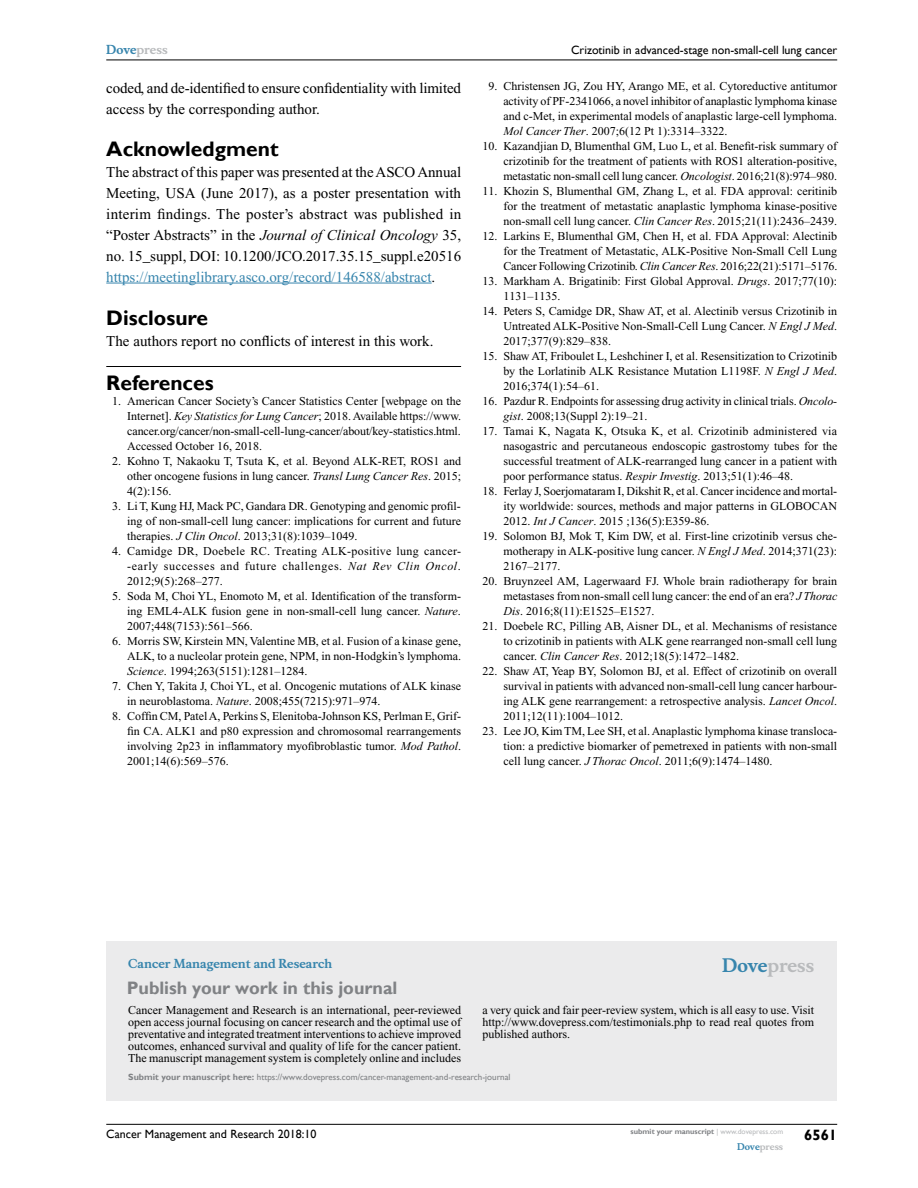
<style>
.page{position:relative;width:918px;height:1188px;background:#fff}
.page>*{position:absolute;margin:0;border:0;box-sizing:border-box;transform-origin:0 0}
.t1{font:700 21px "Gill Sans";color:#000}
.t2{font:700 18px "Gill Sans";color:#808285}
.t3{font:700 18px "Musee";color:#b8babc}
.t4{font:15px/21px "Times New Roman";color:#000}
.t5{font:700 15px "Gill Sans";color:#000}
.t6{font:12px/15px "Times New Roman";color:#000;text-align:justify}
.t7{font:12px "Gill Sans";color:#000}
.t8{font:700 12px "Musee";color:#3785ad}
.t9{font:700 12px "Musee";color:#b8babc}
.t10{font:9px "Gill Sans";color:#808285}
.t11{font:700 9px "Musee";color:#b8babc}
.t12{font:700 7.5px "Gill Sans";color:#808285}
.s1{color:#3785ad}
.s2{font-style:italic}
.s3{font-weight:700}
.s4{font-weight:400;color:#b8babc}
</style>
<div class="page">
<div style="left:106px;top:941px;width:731px;height:159px;background:#ebebec"></div>
<hr style="left:106px;top:1124px;width:731px;height:1px;background:#000">
<hr style="left:106px;top:60px;width:731px;height:1px;background:#000">
<hr style="left:106px;top:283px;width:326px;height:1px;background:#3785ad">
<hr style="left:106px;top:366px;width:355px;height:1px;background:#000">
<p class="t9" style="left:106px;top:43px;width:63px"><span class="s1">Dove</span>press</p>
<p class="t4" style="left:106px;top:77px;width:356px">coded, and de-identified to ensure confidentiality with limited access by the corresponding author.</p>
<h1 class="t1" style="left:106px;top:136px;width:174px">Acknowledgment</h1>
<p class="t4" style="left:106px;top:161px;width:357px;text-align:justify">The abstract of this paper was presented at the ASCO Annual Meeting, USA (June 2017), as a poster presentation with interim findings. The poster’s abstract was published in “Poster Abstracts” in the <span class="s2">Journal of Clinical Oncology</span> 35, no. 15_suppl, DOI: 10.1200/JCO.2017.35.15_suppl.e20516 <span class="s1">https://meetinglibrary.asco.org/record/146588/abstract</span>.</p>
<h1 class="t1" style="left:106px;top:305px;width:103px">Disclosure</h1>
<p class="t4" style="left:106px;top:331px;width:329px">The authors report no conflicts of interest in this work.</p>
<h1 class="t1" style="left:106px;top:370px;width:109px">References</h1>
<p class="t6" style="left:127px;top:393px;width:335px;text-indent:-15px">1. American Cancer Society’s Cancer Statistics Center [webpage on the Internet]. <span class="s2">Key Statistics for Lung Cancer</span>; 2018. Available https://www. cancer.org/cancer/non-small-cell-lung-cancer/about/key-statistics.html.<br>Accessed October 16, 2018.</p>
<p class="t6" style="left:127px;top:453px;width:335px;text-indent:-15px">2. Kohno T, Nakaoku T, Tsuta K, et al. Beyond ALK-RET, ROS1 and other oncogene fusions in lung cancer. <span class="s2">Transl Lung Cancer Res</span>. 2015; 4(2):156.</p>
<p class="t6" style="left:127px;top:498px;width:335px;text-indent:-15px">3. Li T, Kung HJ, Mack PC, Gandara DR. Genotyping and genomic profil&shy;ing of non-small-cell lung cancer: implications for current and future therapies. <span class="s2">J Clin Oncol</span>. 2013;31(8):1039–1049.</p>
<p class="t6" style="left:127px;top:543px;width:335px;text-indent:-15px">4. Camidge DR, Doebele RC. Treating ALK-positive lung cancer--early successes and future challenges. <span class="s2">Nat Rev Clin Oncol</span>.<br>2012;9(5):268–277.</p>
<p class="t6" style="left:127px;top:588px;width:335px;text-indent:-15px">5. Soda M, Choi YL, Enomoto M, et al. Identification of the transform&shy;ing EML4-ALK fusion gene in non-small-cell lung cancer. <span class="s2">Nature</span>.<br>2007;448(7153):561–566.</p>
<p class="t6" style="left:127px;top:633px;width:335px;text-indent:-15px">6. Morris SW, Kirstein MN, Valentine MB, et al. Fusion of a kinase gene, ALK, to a nucleolar protein gene, NPM, in non-Hodgkin’s lymphoma.<br><span class="s2">Science</span>. 1994;263(5151):1281–1284.</p>
<p class="t6" style="left:127px;top:678px;width:335px;text-indent:-15px">7. Chen Y, Takita J, Choi YL, et al. Oncogenic mutations of ALK kinase in neuroblastoma. <span class="s2">Nature</span>. 2008;455(7215):971–974.</p>
<p class="t6" style="left:127px;top:708px;width:335px;text-indent:-15px">8. Coffin CM, Patel A, Perkins S, Elenitoba-Johnson KS, Perlman E, Grif&shy;fin CA. ALK1 and p80 expression and chromosomal rearrangements involving 2p23 in inflammatory myofibroblastic tumor. <span class="s2">Mod Pathol</span>.<br>2001;14(6):569–576.</p>
<p class="t7" style="left:571px;top:43px;width:268px">Crizotinib in advanced-stage non-small-cell lung cancer</p>
<p class="t6" style="left:503px;top:79px;width:335px;text-indent:-15px">9. Christensen JG, Zou HY, Arango ME, et al. Cytoreductive antitumor activity of PF-2341066, a novel inhibitor of anaplastic lymphoma kinase and c-Met, in experimental models of anaplastic large-cell lymphoma.<br><span class="s2">Mol Cancer Ther</span>. 2007;6(12 Pt 1):3314–3322.</p>
<p class="t6" style="left:503px;top:139px;width:335px;text-indent:-21px">10. Kazandjian D, Blumenthal GM, Luo L, et al. Benefit-risk summary of crizotinib for the treatment of patients with ROS1 alteration-positive, metastatic non-small cell lung cancer. <span class="s2">Oncologist</span>. 2016;21(8):974–980.</p>
<p class="t6" style="left:503px;top:184px;width:335px;text-indent:-21px">11. Khozin S, Blumenthal GM, Zhang L, et al. FDA approval: ceritinib for the treatment of metastatic anaplastic lymphoma kinase-positive non-small cell lung cancer. <span class="s2">Clin Cancer Res</span>. 2015;21(11):2436–2439.</p>
<p class="t6" style="left:503px;top:229px;width:336px;text-indent:-21px">12. Larkins E, Blumenthal GM, Chen H, et al. FDA Approval: Alectinib for the Treatment of Metastatic, ALK-Positive Non-Small Cell Lung Cancer Following Crizotinib. <span class="s2">Clin Cancer Res</span>. 2016;22(21):5171–5176.</p>
<p class="t6" style="left:503px;top:274px;width:335px;text-indent:-21px">13. Markham A. Brigatinib: First Global Approval. <span class="s2">Drugs</span>. 2017;77(10):<br>1131–1135.</p>
<p class="t6" style="left:503px;top:304px;width:335px;text-indent:-21px">14. Peters S, Camidge DR, Shaw AT, et al. Alectinib versus Crizotinib in Untreated ALK-Positive Non-Small-Cell Lung Cancer. <span class="s2">N Engl J Med</span>.<br>2017;377(9):829–838.</p>
<p class="t6" style="left:503px;top:349px;width:335px;text-indent:-21px">15. Shaw AT, Friboulet L, Leshchiner I, et al. Resensitization to Crizotinib by the Lorlatinib ALK Resistance Mutation L1198F. <span class="s2">N Engl J Med</span>.<br>2016;374(1):54–61.</p>
<p class="t6" style="left:503px;top:394px;width:335px;text-indent:-21px">16. Pazdur R. Endpoints for assessing drug activity in clinical trials. <span class="s2">Oncolo&shy;gist</span>. 2008;13(Suppl 2):19–21.</p>
<p class="t6" style="left:503px;top:424px;width:336px;text-indent:-21px">17. Tamai K, Nagata K, Otsuka K, et al. Crizotinib administered via nasogastric and percutaneous endoscopic gastrostomy tubes for the successful treatment of ALK-rearranged lung cancer in a patient with poor performance status. <span class="s2">Respir Investig</span>. 2013;51(1):46–48.</p>
<p class="t6" style="left:503px;top:484px;width:335px;text-indent:-21px">18. Ferlay J, Soerjomataram I, Dikshit R, et al. Cancer incidence and mortal&shy;ity worldwide: sources, methods and major patterns in GLOBOCAN 2012. <span class="s2">Int J Cancer</span>. 2015 ;136(5):E359-86.</p>
<p class="t6" style="left:503px;top:529px;width:335px;text-indent:-21px">19. Solomon BJ, Mok T, Kim DW, et al. First-line crizotinib versus che&shy;motherapy in ALK-positive lung cancer. <span class="s2">N Engl J Med</span>. 2014;371(23):<br>2167–2177.</p>
<p class="t6" style="left:503px;top:574px;width:336px;text-indent:-21px">20. Bruynzeel AM, Lagerwaard FJ. Whole brain radiotherapy for brain metastases from non-small cell lung cancer: the end of an era? <span class="s2">J Thorac Dis</span>. 2016;8(11):E1525–E1527.</p>
<p class="t6" style="left:503px;top:619px;width:335px;text-indent:-21px">21. Doebele RC, Pilling AB, Aisner DL, et al. Mechanisms of resistance to crizotinib in patients with ALK gene rearranged non-small cell lung cancer. <span class="s2">Clin Cancer Res</span>. 2012;18(5):1472–1482.</p>
<p class="t6" style="left:503px;top:664px;width:335px;text-indent:-21px">22. Shaw AT, Yeap BY, Solomon BJ, et al. Effect of crizotinib on overall survival in patients with advanced non-small-cell lung cancer harbour&shy;ing ALK gene rearrangement: a retrospective analysis. <span class="s2">Lancet Oncol</span>.<br>2011;12(11):1004–1012.</p>
<p class="t6" style="left:503px;top:724px;width:335px;text-indent:-21px">23. Lee JO, Kim TM, Lee SH, et al. Anaplastic lymphoma kinase transloca&shy;tion: a predictive biomarker of pemetrexed in patients with non-small cell lung cancer. <span class="s2">J Thorac Oncol</span>. 2011;6(9):1474–1480.</p>
<p class="t8" style="left:128px;top:956px;width:206px">Cancer Management and Research</p>
<h2 class="t2" style="left:127px;top:977px;width:272px">Publish your work in this journal</h2>
<h2 class="t3" style="left:722px;top:955px;width:94px"><span class="s1">Dove</span>press</h2>
<p class="t6" style="left:128px;top:1004px;width:334px;line-height:12px">Cancer Management and Research is an international, peer-reviewed open access journal focusing on cancer research and the optimal use of preventative and integrated treatment interventions to achieve improved outcomes, enhanced survival and quality of life for the cancer patient.<br>The manuscript management system is completely online and includes</p>
<p class="t6" style="left:482px;top:1004px;width:333px;line-height:12px">a very quick and fair peer-review system, which is all easy to use. Visit http://www.dovepress.com/testimonials.php to read real quotes from published authors.</p>
<p class="t10" style="left:128px;top:1072px;width:384px"><span class="s3">Submit your manuscript here:</span> https://www.dovepress.com/cancer-management-and-research-journal</p>
<p class="t7" style="left:106px;top:1127px;width:212px">Cancer Management and Research 2018:10</p>
<p class="t12" style="left:631px;top:1127px;width:154px">submit your manuscript <span class="s4">| www.dovepress.com</span></p>
<p class="t11" style="left:737px;top:1141px;width:48px"><span class="s1">Dove</span>press</p>
<p class="t5" style="left:804px;top:1126px;width:35px">6561</p>
</div>
